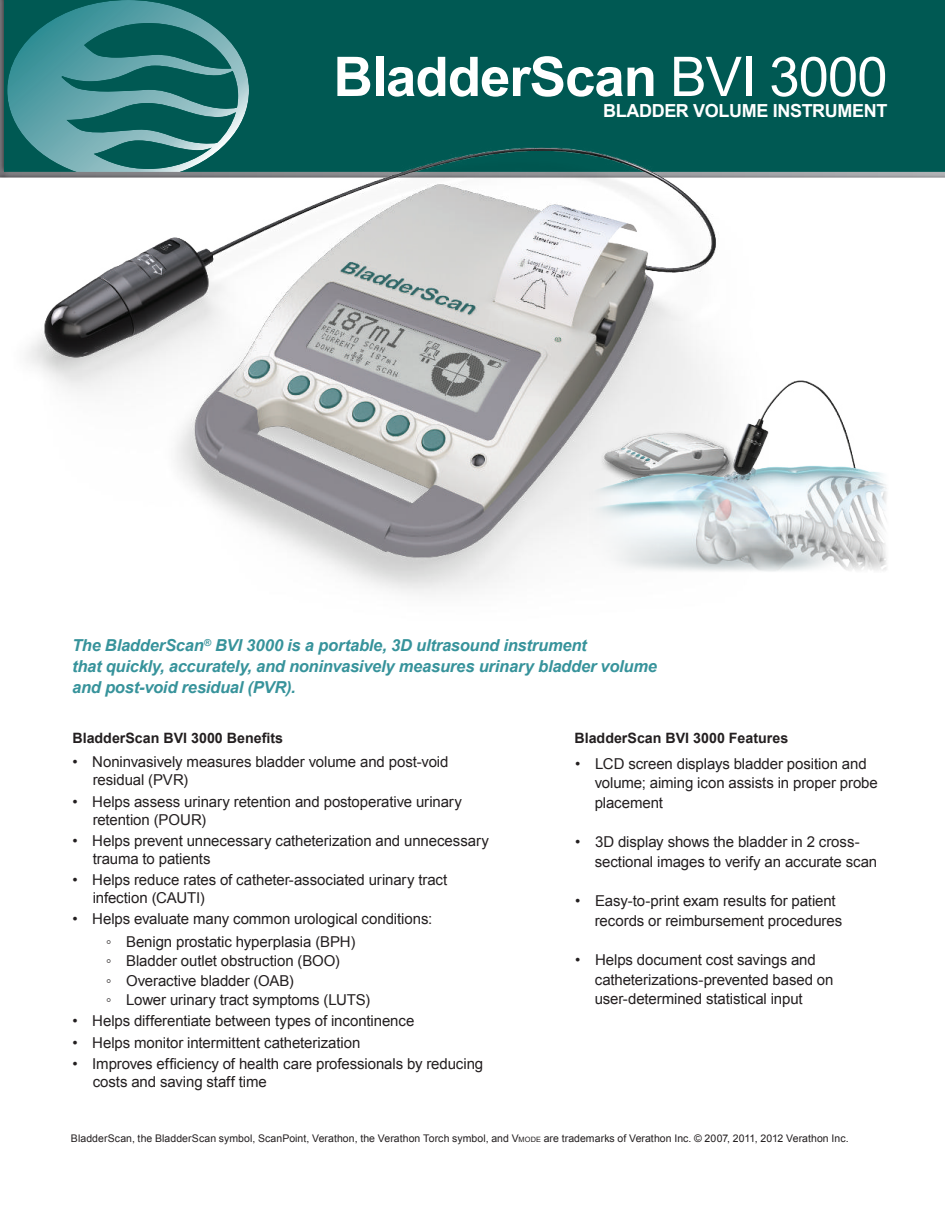
<style>
.page{position:relative;width:945px;height:1215px;background:#fff}
.page>*{position:absolute;margin:0;border:0;box-sizing:border-box;transform-origin:0 0}
.t1{font:700 54.75px "Arial";color:#fff}
.t2{font:700 18px "Arial";letter-spacing:-.02em;color:#fff}
.t3{font:italic 700 16.5px/21px "Arial";letter-spacing:-.015em;color:#37939b}
.t4{font:15px/19.4px "Arial";letter-spacing:-.005em;color:#231f20}
.t5{font:700 14.25px "Arial";color:#231f20}
.t6{font:10.5px "Arial";letter-spacing:.005em;color:#231f20}
.s1{font-weight:400}
.s2{font-size:7.35px}
</style>
<div class="page">
<div style="left:0;top:0;width:945px;height:180px;background:#231f20;opacity:.59"></div>
<img style="left:0;top:16px;width:783px;height:578px">
<img style="left:589px;top:351px;width:298px;height:222px">
<h1 class="t1" style="left:333px;top:56px;width:556px">BladderScan <span class="s1">BVI 3000</span></h1>
<p class="t2" style="left:603px;top:104px;width:286px">Bladder volume inStrument</p>
<p class="t3" style="left:72px;top:637px;width:586px">The BladderScan<sup>®</sup> BVI 3000 is a portable, 3D ultrasound instrument<br>that quickly, accurately, and noninvasively measures urinary bladder volume and post-void residual (PVR).</p>
<p class="t5" style="left:72px;top:728px;width:212px">BladderScan BVI 3000 Beneits</p>
<p class="t4" style="left:93px;top:753px;width:357px;line-height:18px;text-indent:-20px">• Noninvasively measures bladder volume and post-void residual (PVR)</p>
<p class="t4" style="left:93px;top:792px;width:371px;line-height:18px;text-indent:-20px">• Helps assess urinary retention and postoperative urinary retention (POUR)</p>
<p class="t4" style="left:93px;top:832px;width:398px;line-height:18px;text-indent:-20px">• Helps prevent unnecessary catheterization and unnecessary trauma to patients</p>
<p class="t4" style="left:93px;top:871px;width:356px;line-height:18px;text-indent:-20px">• Helps reduce rates of catheter-associated urinary tract infection (CAUTI)</p>
<p class="t4" style="left:106px;top:908px;width:328px;line-height:22.6px;text-indent:-34px">• Helps evaluate many common urological conditions: ◦ Benign prostatic hyperplasia (BPH)</p>
<p class="t4" style="left:106px;top:951px;width:266px">◦ Bladder outlet obstruction (BOO)<br>◦ Overactive bladder (OAB)<br>◦ Lower urinary tract symptoms (LUTS)</p>
<p class="t4" style="left:72px;top:1012px;width:344px">• Helps differentiate between types of incontinence</p>
<p class="t4" style="left:72px;top:1033px;width:289px">• Helps monitor intermittent catheterization</p>
<p class="t4" style="left:93px;top:1055px;width:392px;line-height:18px;text-indent:-20px">• Improves eficiency of health care professionals by reducing costs and saving staff time</p>
<p class="t5" style="left:574px;top:728px;width:215px">BladderScan BVI 3000 Features</p>
<p class="t4" style="left:595px;top:754px;width:285px;text-indent:-19px">• LCD screen displays bladder position and volume; aiming icon assists in proper probe placement</p>
<p class="t4" style="left:595px;top:832px;width:284px;text-indent:-19px">• 3D display shows the bladder in 2 cross&shy;sectional images to verify an accurate scan</p>
<p class="t4" style="left:595px;top:891px;width:249px;text-indent:-19px">• Easy-to-print exam results for patient records or reimbursement procedures</p>
<p class="t4" style="left:595px;top:950px;width:240px;text-indent:-19px">• Helps document cost savings and catheterizations-prevented based on user-determined statistical input</p>
<p class="t6" style="left:71px;top:1131px;width:779px">BladderScan, the BladderScan symbol, ScanPoint, Verathon, the Verathon Torch symbol, and V<span class="s2">MODE</span> are trademarks of Verathon Inc. © 2007, 2011, 2012 Verathon Inc.</p>
</div>
